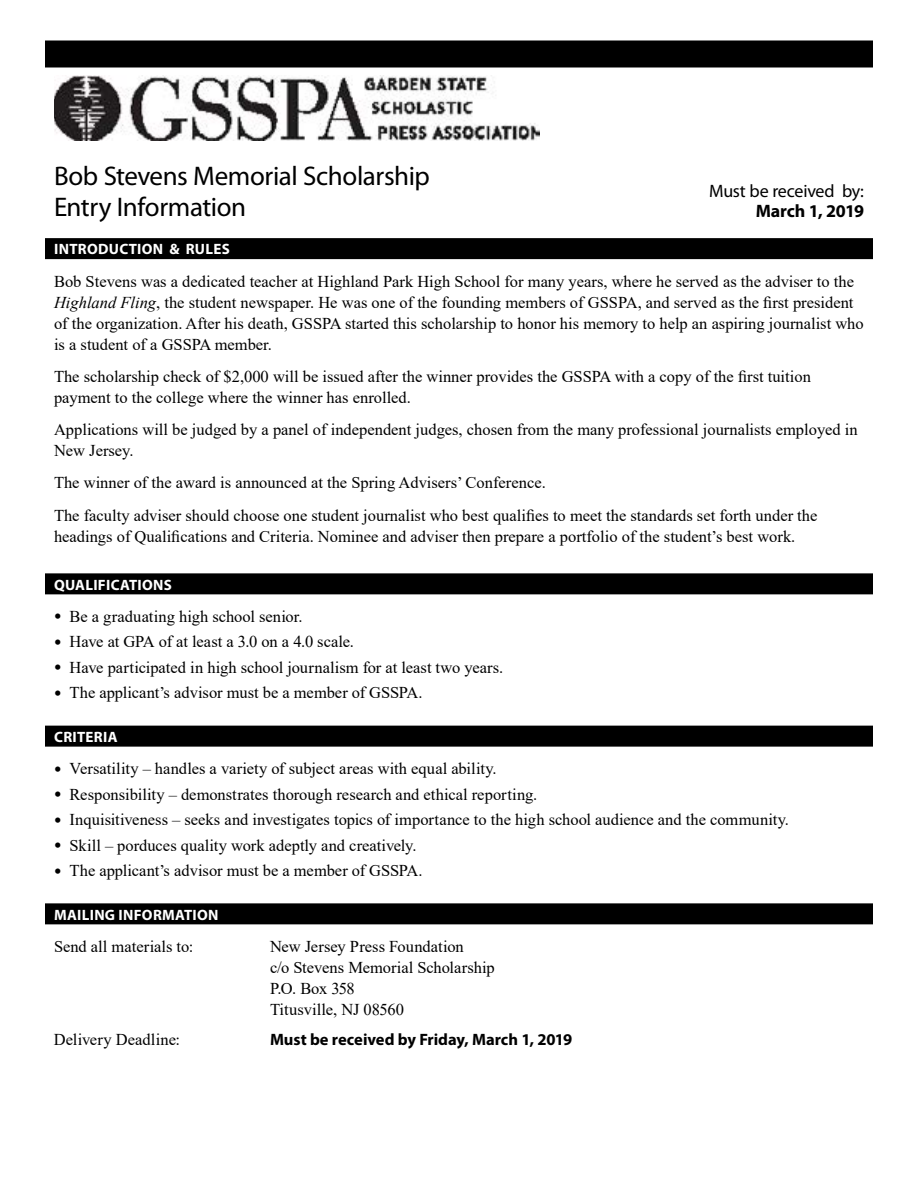
<style>
.page{position:relative;width:918px;height:1188px;background:#fff}
.page>*{position:absolute;margin:0;border:0;box-sizing:border-box;transform-origin:0 0}
.t1{font:27px/31.5px "Myriad Pro";letter-spacing:-.015em;color:#000}
.t2{font:18px "Myriad Pro";letter-spacing:-.01em;color:#000}
.t3{font:700 18px "Myriad Pro";letter-spacing:-.03em;color:#000}
.t4{font:16.5px/21px "Times New Roman";color:#000}
.t5{font:700 16.5px "Myriad Pro";color:#000}
.t6{font:700 15px "Myriad Pro";letter-spacing:.02em;color:#fff}
.s1{font-style:italic}
.s2{font-size:21px}
</style>
<div class="page">
<div style="left:45px;top:40px;width:828px;height:28px;background:#000"></div>
<img style="left:54px;top:76px;width:486px;height:65px">
<div style="left:45px;top:238px;width:828px;height:21px;background:#000"></div>
<div style="left:45px;top:573px;width:828px;height:21px;background:#000"></div>
<div style="left:45px;top:726px;width:828px;height:21px;background:#000"></div>
<div style="left:45px;top:903px;width:828px;height:21px;background:#000"></div>
<h1 class="t1" style="left:54px;top:159px;width:377px">Bob Stevens Memorial Scholarship<br>Entry Information</h1>
<p class="t2" style="left:709px;top:180px;width:156px">Must be received by:</p>
<p class="t3" style="left:756px;top:199px;width:110px">MARCH 1, 2019</p>
<p class="t6" style="left:54px;top:239px;width:177px">INTRODUCTION &amp; RULES</p>
<p class="t4" style="left:54px;top:270px;width:811px">Bob Stevens was a dedicated teacher at Highland Park High School for many years, where he served as the adviser to the <span class="s1">Highland Fling</span>, the student newspaper. He was one of the founding members of GSSPA, and served as the first president of the organization. After his death, GSSPA started this scholarship to honor his memory to help an aspiring journalist who is a student of a GSSPA member.</p>
<p class="t4" style="left:54px;top:365px;width:758px">The scholarship check of $2,000 will be issued after the winner provides the GSSPA with a copy of the first tuition payment to the college where the winner has enrolled.</p>
<p class="t4" style="left:54px;top:418px;width:805px">Applications will be judged by a panel of independent judges, chosen from the many professional journalists employed in<br>New Jersey.</p>
<p class="t4" style="left:54px;top:466px;width:765px;line-height:32.2px">The winner of the award is announced at the Spring Advisers’ Conference.<br>The faculty adviser should choose one student journalist who best qualifies to meet the standards set forth under the</p>
<p class="t4" style="left:54px;top:525px;width:743px">headings of Qualifications and Criteria. Nominee and adviser then prepare a portfolio of the student’s best work.</p>
<p class="t6" style="left:54px;top:575px;width:119px">QUALIFICATIONS</p>
<p class="t4" style="left:54px;top:605px;width:250px"><span class="s2">•</span> Be a graduating high school senior.</p>
<p class="t4" style="left:54px;top:631px;width:301px"><span class="s2">•</span> Have at GPA of at least a 3.0 on a 4.0 scale.</p>
<p class="t4" style="left:54px;top:656px;width:451px"><span class="s2">•</span> Have participated in high school journalism for at least two years.</p>
<p class="t4" style="left:54px;top:682px;width:370px"><span class="s2">•</span> The applicant’s advisor must be a member of GSSPA.</p>
<p class="t6" style="left:54px;top:727px;width:65px">CRITERIA</p>
<p class="t4" style="left:54px;top:757px;width:444px"><span class="s2">•</span> Versatility – handles a variety of subject areas with equal ability.</p>
<p class="t4" style="left:54px;top:783px;width:485px"><span class="s2">•</span> Responsibility – demonstrates thorough research and ethical reporting.</p>
<p class="t4" style="left:54px;top:808px;width:737px"><span class="s2">•</span> Inquisitiveness – seeks and investigates topics of importance to the high school audience and the community.</p>
<p class="t4" style="left:54px;top:834px;width:364px"><span class="s2">•</span> Skill – porduces quality work adeptly and creatively.</p>
<p class="t4" style="left:54px;top:859px;width:370px"><span class="s2">•</span> The applicant’s advisor must be a member of GSSPA.</p>
<p class="t6" style="left:54px;top:905px;width:166px">MAILING INFORMATION</p>
<p class="t4" style="left:54px;top:935px;width:141px">Send all materials to:</p>
<p class="t4" style="left:270px;top:935px;width:226px">New Jersey Press Foundation<br>c/o Stevens Memorial Scholarship<br>P.O. Box 358<br>Titusville, NJ 08560</p>
<p class="t4" style="left:54px;top:1028px;width:128px">Delivery Deadline:</p>
<p class="t5" style="left:270px;top:1028px;width:304px">MUST BE RECEIVED BY FRIDAY, MARCH 1, 2019</p>
</div>
